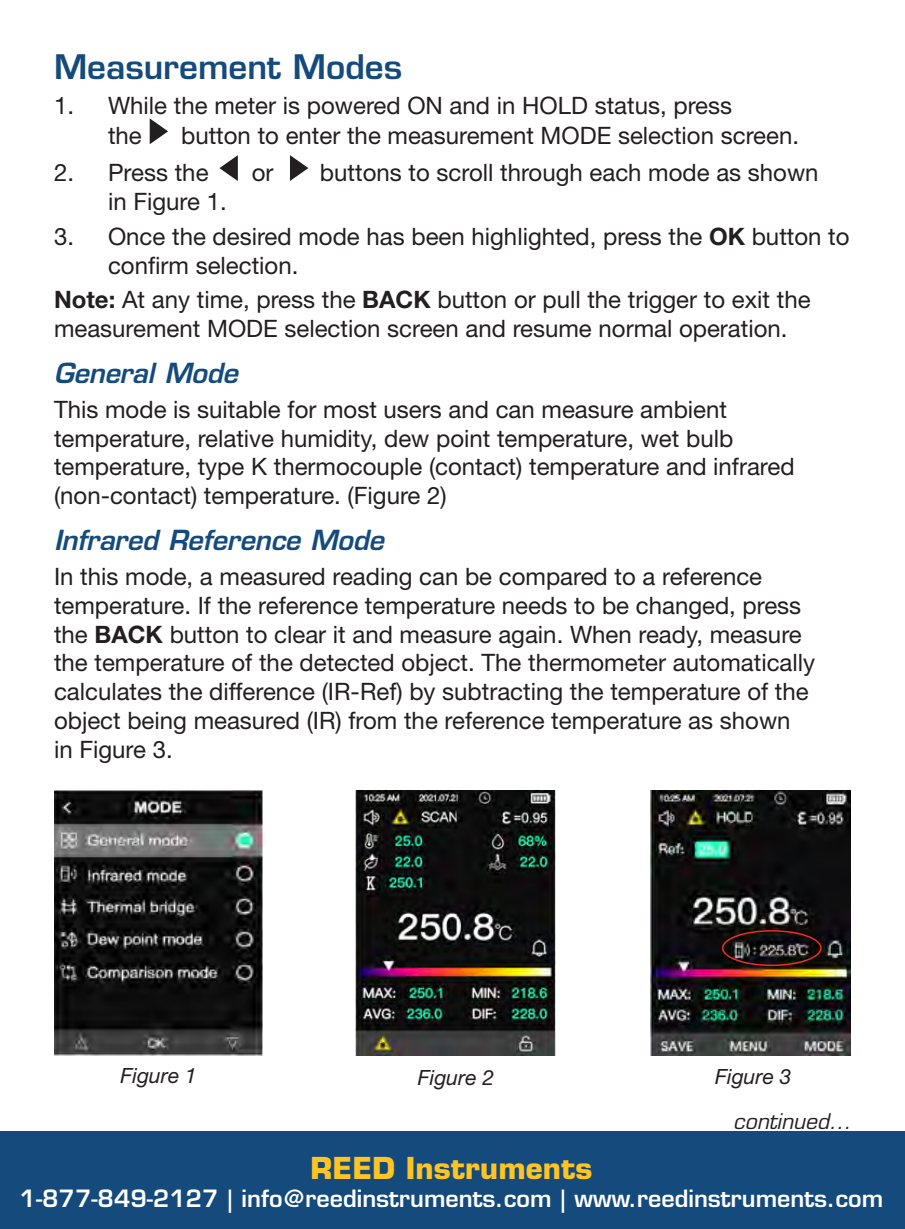
<style>
.page{position:relative;width:905px;height:1229px;background:#fff}
.page>*{position:absolute;margin:0;border:0;box-sizing:border-box;transform-origin:0 0}
.t1{font:600 33px "Eurostile LT Std";color:#144a7c}
.t2{font:700 29.4px "Eurostile LT Std";color:#fec422}
.t3{font:italic 600 27px "Eurostile LT Std";letter-spacing:-.01em;color:#144a7c}
.t4{font:24px/28.8px "Helvetica Neue LT Std";color:#231f20}
.t5{font:600 23.4px "Eurostile LT Std";color:#fff}
.t6{font:italic 21px "Helvetica Neue LT Std";color:#231f20}
.t7{font:italic 21px "Eurostile LT Std";color:#231f20}
.s1{font-weight:700}
</style>
<div class="page">
<svg style="left:150px;top:118px;width:18px;height:26px"></svg>
<svg style="left:219px;top:155px;width:19px;height:26px"></svg>
<svg style="left:290px;top:155px;width:18px;height:26px"></svg>
<img style="left:54px;top:790px;width:208px;height:265px">
<img style="left:355px;top:790px;width:200px;height:265px">
<img style="left:651px;top:790px;width:199px;height:265px">
<div style="left:722px;top:930px;width:99px;height:36px;border:2px solid #ee2e22;border-radius:50%"></div>
<div style="left:0;top:1131px;width:904px;height:97px;background:#144a7c"></div>
<h1 class="t1" style="left:54px;top:46px;width:349px">Measurement Modes</h1>
<p class="t4" style="left:108px;top:89px;width:625px;line-height:30.6px;text-indent:-54px">1. While the meter is powered ON and in HOLD status, press the</p>
<p class="t4" style="left:181px;top:121px;width:619px">button to enter the measurement MODE selection screen.</p>
<p class="t4" style="left:54px;top:158px;width:156px">2. Press the</p>
<p class="t4" style="left:252px;top:158px;width:23px">or</p>
<p class="t4" style="left:320px;top:158px;width:500px">buttons to scroll through each mode as shown</p>
<p class="t4" style="left:108px;top:187px;width:120px">in Figure 1.</p>
<p class="t4" style="left:108px;top:221px;width:743px;text-indent:-54px">3. Once the desired mode has been highlighted, press the <span class="s1">OK</span> button to confirm selection.</p>
<p class="t4" style="left:54px;top:285px;width:758px"><span class="s1">Note:</span> At any time, press the <span class="s1">BACK</span> button or pull the trigger to exit the measurement MODE selection screen and resume normal operation.</p>
<p class="t3" style="left:54px;top:356px;width:185px">General Mode</p>
<p class="t4" style="left:54px;top:394px;width:742px">This mode is suitable for most users and can measure ambient temperature, relative humidity, dew point temperature, wet bulb temperature, type K thermocouple (contact) temperature and infrared (non-contact) temperature. (Figure 2)</p>
<p class="t3" style="left:54px;top:523px;width:331px">Infrared Reference Mode</p>
<p class="t4" style="left:54px;top:562px;width:762px">In this mode, a measured reading can be compared to a reference temperature. If the reference temperature needs to be changed, press the <span class="s1">BACK</span> button to clear it and measure again. When ready, measure the temperature of the detected object. The thermometer automatically calculates the difference (IR-Ref) by subtracting the temperature of the object being measured (IR) from the reference temperature as shown in Figure 3.</p>
<p class="t6" style="left:120px;top:1062px;width:78px">Figure 1</p>
<p class="t6" style="left:418px;top:1064px;width:78px">Figure 2</p>
<p class="t6" style="left:715px;top:1064px;width:78px">Figure 3</p>
<p class="t7" style="left:733px;top:1108px;width:119px">continued...</p>
<p class="t2" style="left:310px;top:1149px;width:283px">REED Instruments</p>
<p class="t5" style="left:20px;top:1183px;width:865px">1-877-849-2127 | info@reedinstruments.com | www.reedinstruments.com</p>
</div>
